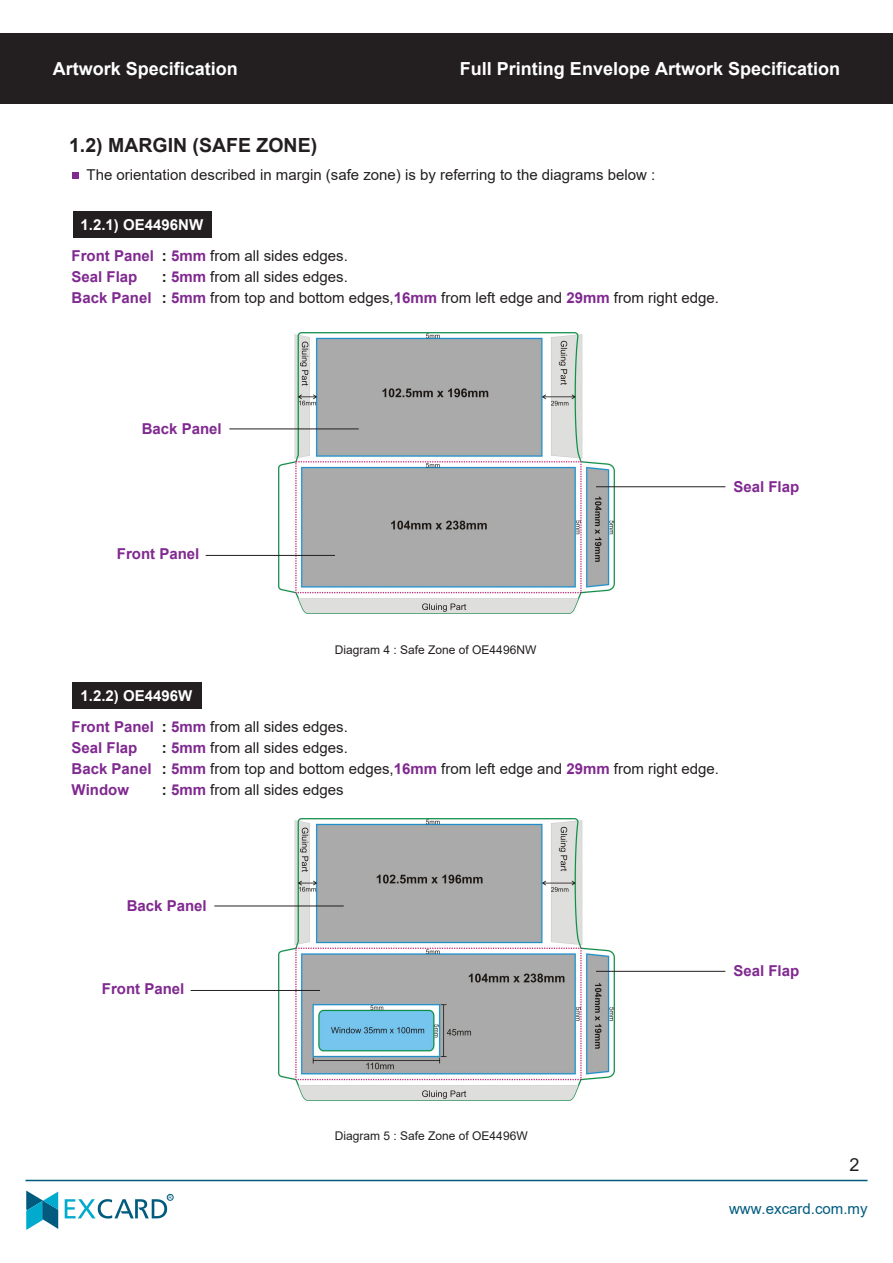
<style>
.page{position:relative;width:893px;height:1263px;background:#fff}
.page>*{position:absolute;margin:0;border:0;box-sizing:border-box;transform-origin:0 0}
.t1{font:700 19.5px "Arial";color:#231f20}
.t2{font:700 18px "Arial";color:#fff}
.t3{font:18px "Arial";color:#231f20}
.t4{font:15px/21px "Arial";color:#231f20}
.t5{font:700 15px/21px "Arial";color:#802990}
.t6{font:700 15px "Arial";color:#fff}
.t7{font:15px "Arial";color:#005b7f}
.t8{font:12px "Arial";color:#231f20}
.t9{font:4.8px "Arial";color:#005b7f}
.s1{font-weight:700}
.s2{font-weight:700;color:#802990}
</style>
<div class="page">
<img style="left:278px;top:818px;width:336px;height:282px">
<img style="left:279px;top:332px;width:335px;height:281px">
<div style="left:72px;top:172px;width:7px;height:6px;background:#802990"></div>
<div style="left:73px;top:211px;width:138px;height:26px;background:#231f20"></div>
<div style="left:73px;top:682px;width:129px;height:26px;background:#231f20"></div>
<hr style="left:229px;top:428px;width:130px;height:1px;background:#231f20">
<hr style="left:206px;top:555px;width:129px;height:1px;background:#231f20">
<hr style="left:596px;top:486px;width:129px;height:1px;background:#231f20">
<hr style="left:596px;top:971px;width:129px;height:1px;background:#231f20">
<hr style="left:214px;top:905px;width:130px;height:1px;background:#231f20">
<hr style="left:191px;top:990px;width:129px;height:1px;background:#231f20">
<svg style="left:26px;top:1190px;width:32px;height:40px"></svg>
<svg style="left:65px;top:1194px;width:108px;height:24px"></svg>
<hr style="left:25px;top:1180px;width:842px;height:1px;background:#005b7f">
<div style="left:0;top:33px;width:893px;height:71px;background:#231f20"></div>
<p class="t2" style="left:53px;top:56px;width:187px">Artwork Specification</p>
<p class="t2" style="left:460px;top:56px;width:382px">Full Printing Envelope Artwork Specification</p>
<h1 class="t1" style="left:69px;top:132px;width:250px">1.2) MARGIN (SAFE ZONE)</h1>
<p class="t4" style="left:87px;top:164px;width:570px">The orientation described in margin (safe zone) is by referring to the diagrams below :</p>
<p class="t6" style="left:81px;top:214px;width:124px">1.2.1) OE4496NW</p>
<p class="t5" style="left:72px;top:245px;width:84px">Front Panel<br>Seal Flap<br>Back Panel</p>
<p class="t4" style="left:162px;top:245px;width:558px"><span class="s1">:</span> <span class="s2">5mm</span> from all sides edges.<br><span class="s1">:</span> <span class="s2">5mm</span> from all sides edges.<br><span class="s1">:</span> <span class="s2">5mm</span> from top and bottom edges,<span class="s2">16mm</span> from left edge and <span class="s2">29mm</span> from right edge.</p>
<p class="t5" style="left:142px;top:418px;width:82px">Back Panel</p>
<p class="t5" style="left:117px;top:543px;width:84px">Front Panel</p>
<p class="t5" style="left:733px;top:476px;width:67px">Seal Flap</p>
<p class="t6" style="left:81px;top:685px;width:113px">1.2.2) OE4496W</p>
<p class="t8" style="left:335px;top:642px;width:203px">Diagram 4 : Safe Zone of OE4496NW</p>
<p class="t5" style="left:72px;top:716px;width:84px">Front Panel<br>Seal Flap<br>Back Panel<br>Window</p>
<p class="t4" style="left:162px;top:716px;width:558px"><span class="s1">:</span> <span class="s2">5mm</span> from all sides edges.<br><span class="s1">:</span> <span class="s2">5mm</span> from all sides edges.<br><span class="s1">:</span> <span class="s2">5mm</span> from top and bottom edges,<span class="s2">16mm</span> from left edge and <span class="s2">29mm</span> from right edge. <span class="s1">:</span> <span class="s2">5mm</span> from all sides edges</p>
<p class="t5" style="left:127px;top:895px;width:82px">Back Panel</p>
<p class="t5" style="left:102px;top:978px;width:84px">Front Panel</p>
<p class="t5" style="left:733px;top:960px;width:67px">Seal Flap</p>
<p class="t9" style="left:169px;top:1194px;width:5px">R</p>
<p class="t8" style="left:335px;top:1128px;width:194px">Diagram 5 : Safe Zone of OE4496W</p>
<p class="t3" style="left:849px;top:1152px;width:12px">2</p>
<p class="t7" style="left:729px;top:1198px;width:140px">www.excard.com.my</p>
</div>
